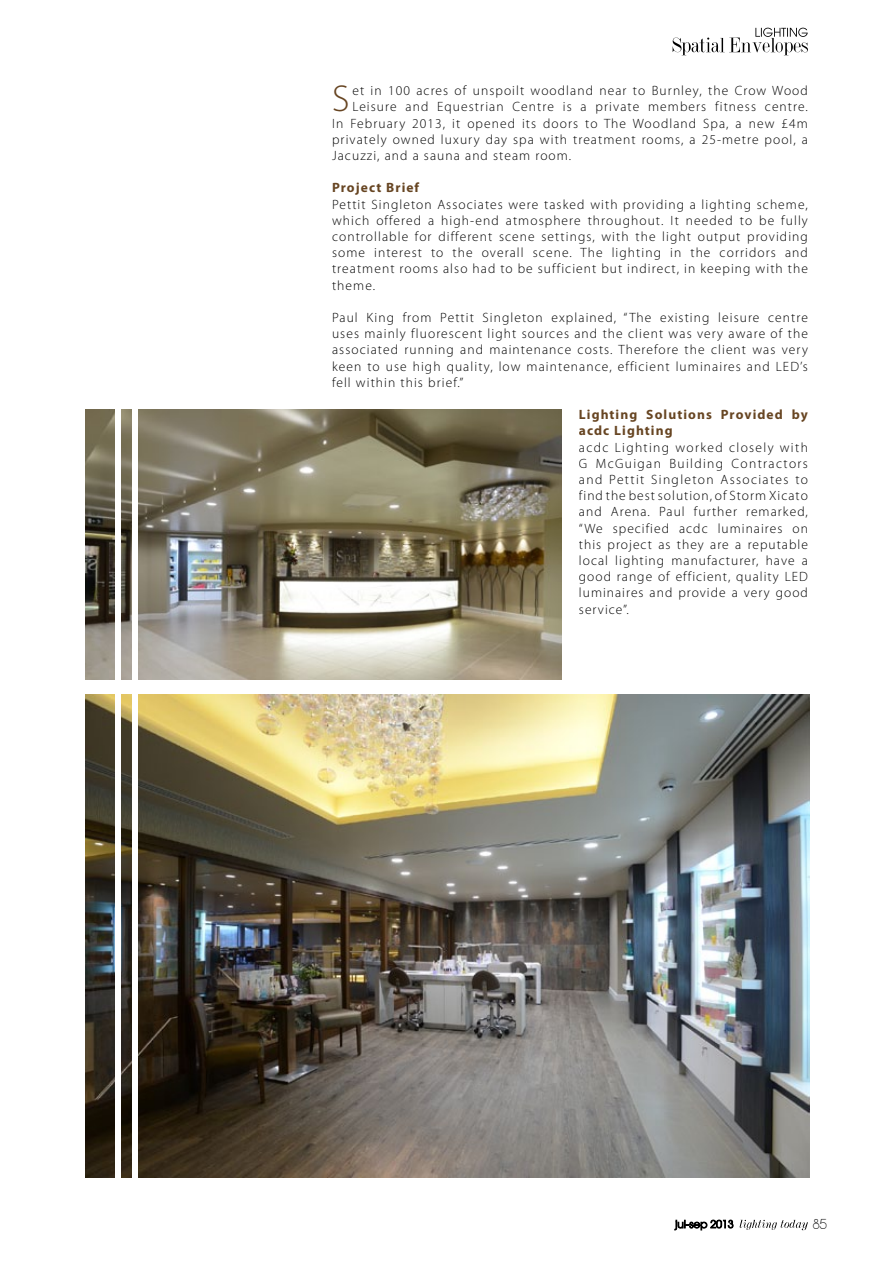
<style>
.page{position:relative;width:893px;height:1263px;background:#fff}
.page>*{position:absolute;margin:0;border:0;box-sizing:border-box;transform-origin:0 0}
.t1{font:300 37.5px "Myriad Pro";color:#674522}
.t2{font:300 13.5px/16.2px "Myriad Pro";letter-spacing:.08em;color:#000;text-align:justify}
.t3{font:700 13.5px/16.2px "Myriad Pro";letter-spacing:.08em;color:#674522}
.t4{font:12px "Steiner";color:#000}
</style>
<div class="page">
<svg style="left:673px;top:28px;width:135px;height:27px"></svg>
<svg style="left:740px;top:1220px;width:68px;height:10px"></svg>
<svg style="left:675px;top:1220px;width:58px;height:10px"></svg>
<img style="left:85px;top:409px;width:476px;height:271px">
<img style="left:85px;top:695px;width:724px;height:483px">
<div style="left:116px;top:309px;width:5px;height:909px;background:#fff"></div>
<div style="left:133px;top:337px;width:5px;height:909px;background:#fff"></div>
<h1 class="t1" style="left:332px;top:76px;width:19px">S</h1>
<p class="t2" style="left:352px;top:82px;width:457px">et in 100 acres of unspoilt woodland near to Burnley, the Crow Wood</p>
<p class="t2" style="left:352px;top:99px;width:457px">Leisure and Equestrian Centre is a private members fitness centre.</p>
<p class="t2" style="left:332px;top:115px;width:477px">In February 2013, it opened its doors to The Woodland Spa, a new £4m</p>
<p class="t2" style="left:332px;top:131px;width:477px">privately owned luxury day spa with treatment rooms, a 25-metre pool, a</p>
<p class="t2" style="left:332px;top:147px;width:241px">Jacuzzi, and a sauna and steam room.</p>
<p class="t3" style="left:332px;top:179px;width:89px">Project Brief</p>
<p class="t2" style="left:332px;top:196px;width:477px">Pettit Singleton Associates were tasked with providing a lighting scheme, which offered a high-end atmosphere throughout. It needed to be fully controllable for different scene settings, with the light output providing some interest to the overall scene. The lighting in the corridors and treatment rooms also had to be sufficient but indirect, in keeping with the theme.</p>
<p class="t2" style="left:332px;top:309px;width:477px">Paul King from Pettit Singleton explained, “The existing leisure centre uses mainly fluorescent light sources and the client was very aware of the associated running and maintenance costs. Therefore the client was very keen to use high quality, low maintenance, efficient luminaires and LED’s fell within this brief.”</p>
<p class="t3" style="left:579px;top:406px;width:230px">Lighting Solutions Provided by acdc Lighting</p>
<p class="t2" style="left:579px;top:439px;width:230px">acdc Lighting worked closely with G McGuigan Building Contractors and Pettit Singleton Associates to find the best solution, of Storm Xicato and Arena. Paul further remarked, “We specified acdc luminaires on this project as they are a reputable local lighting manufacturer, have a good range of efficient, quality LED luminaires and provide a very good service”.</p>
<p class="t4" style="left:813px;top:1218px;width:16px">85</p>
</div>
